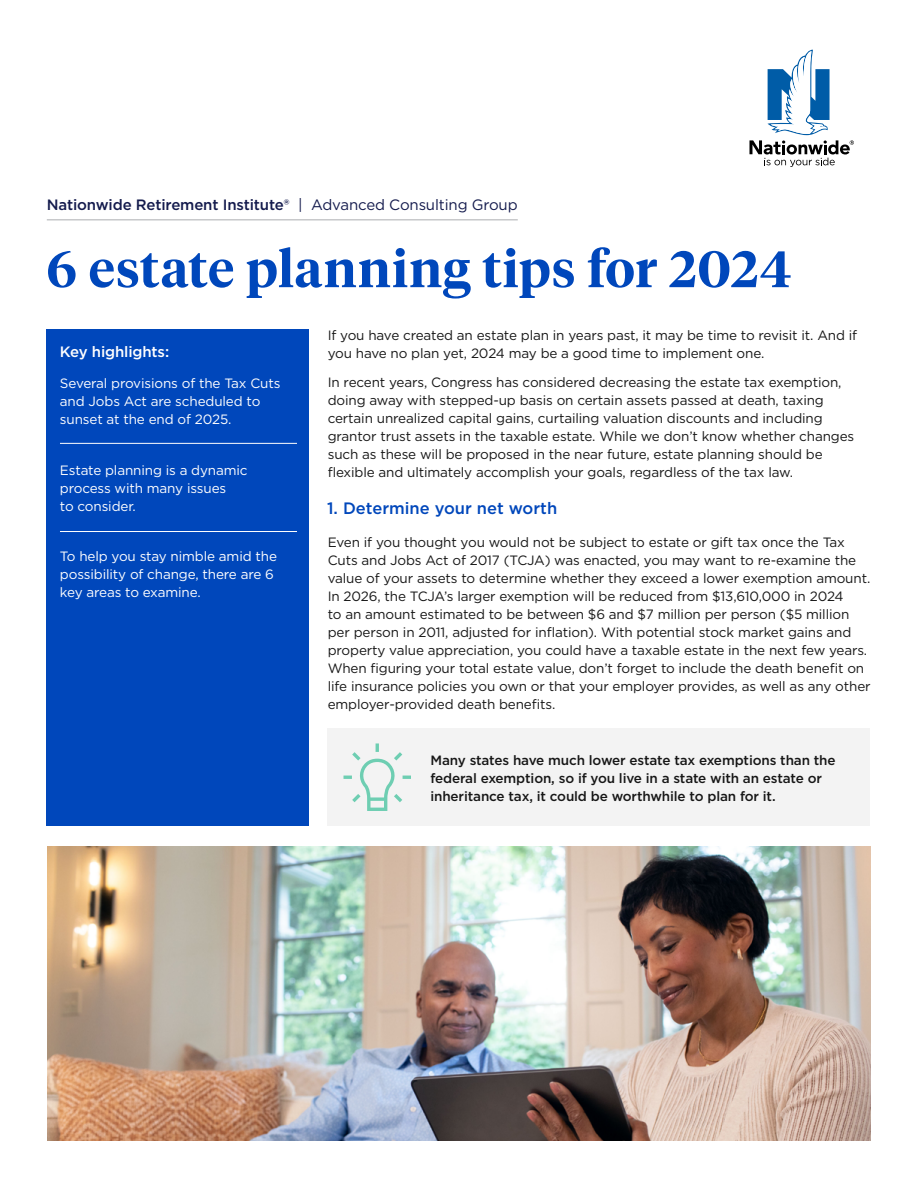
<style>
.page{position:relative;width:918px;height:1188px;background:#fff}
.page>*{position:absolute;margin:0;border:0;box-sizing:border-box;transform-origin:0 0}
.t1{font:600 51px "Tiempos Headline";letter-spacing:.015em;color:#0047bb}
.t2{font:500 16.5px "Gotham";color:#0047bb}
.Eyebrow{font:500 15px "Gotham";letter-spacing:-.01em;color:#141b4d}
.Subhead_white{font:500 15px "Gotham";letter-spacing:-.01em;color:#fff}
.Body{font:13.5px/18px "Gotham";letter-spacing:-.01em;color:#171717}
.Body_copy_white_left{font:13.5px/18px "Gotham";letter-spacing:-.01em;color:#fff}
.Body_subhead{font:500 13.5px/18px "Gotham";letter-spacing:-.01em;color:#171717}
.s1{font-weight:400}
</style>
<div class="page">
<div style="left:46px;top:330px;width:263px;height:496px;background:#0047bb"></div>
<svg style="left:749px;top:50px;width:105px;height:117px"></svg>
<hr style="left:60px;top:443px;width:237px;height:1px;background:#fff">
<hr style="left:60px;top:531px;width:237px;height:1px;background:#fff">
<div style="left:328px;top:728px;width:542px;height:98px;background:#f3f3f3"></div>
<svg style="left:344px;top:743px;width:67px;height:68px"></svg>
<img style="left:47px;top:847px;width:824px;height:294px">
<hr style="left:47px;top:219px;width:471px;height:2px;background:#c7c8ca">
<p class="Eyebrow" style="left:47px;top:194px;width:472px">Nationwide Retirement Institute® <span class="s1">| Advanced Consulting Group</span></p>
<h1 class="t1" style="left:46px;top:234px;width:747px">6 estate planning tips for 2024</h1>
<p class="Subhead_white" style="left:60px;top:342px;width:111px">Key highlights:</p>
<p class="Body_copy_white_left" style="left:60px;top:374px;width:222px">Several provisions of the Tax Cuts and Jobs Act are scheduled to sunset at the end of 2025.</p>
<p class="Body_copy_white_left" style="left:60px;top:461px;width:189px">Estate planning is a dynamic process with many issues<br>to consider.</p>
<p class="Body_copy_white_left" style="left:60px;top:547px;width:219px">To help you stay nimble amid the possibility of change, there are 6 key areas to examine.</p>
<p class="Body" style="left:328px;top:326px;width:531px">If you have created an estate plan in years past, it may be time to revisit it. And if you have no plan yet, 2024 may be a good time to implement one.</p>
<p class="Body" style="left:328px;top:373px;width:528px">In recent years, Congress has considered decreasing the estate tax exemption, doing away with stepped-up basis on certain assets passed at death, taxing certain unrealized capital gains, curtailing valuation discounts and including grantor trust assets in the taxable estate. While we don’t know whether changes such as these will be proposed in the near future, estate planning should be flexible and ultimately accomplish your goals, regardless of the tax law.</p>
<h3 class="t2" style="left:327px;top:497px;width:232px">1. Determine your net worth</h3>
<p class="Body" style="left:328px;top:533px;width:544px">Even if you thought you would not be subject to estate or gift tax once the Tax Cuts and Jobs Act of 2017 (TCJA) was enacted, you may want to re-examine the value of your assets to determine whether they exceed a lower exemption amount.<br>In 2026, the TCJA’s larger exemption will be reduced from $13,610,000 in 2024<br>to an amount estimated to be between $6 and $7 million per person ($5 million per person in 2011, adjusted for inflation). With potential stock market gains and property value appreciation, you could have a taxable estate in the next few years.<br>When figuring your total estate value, don’t forget to include the death benefit on life insurance policies you own or that your employer provides, as well as any other employer-provided death benefits.</p>
<h2 class="Body_subhead" style="left:430px;top:751px;width:407px">Many states have much lower estate tax exemptions than the federal exemption, so if you live in a state with an estate or inheritance tax, it could be worthwhile to plan for it.</h2>
</div>
